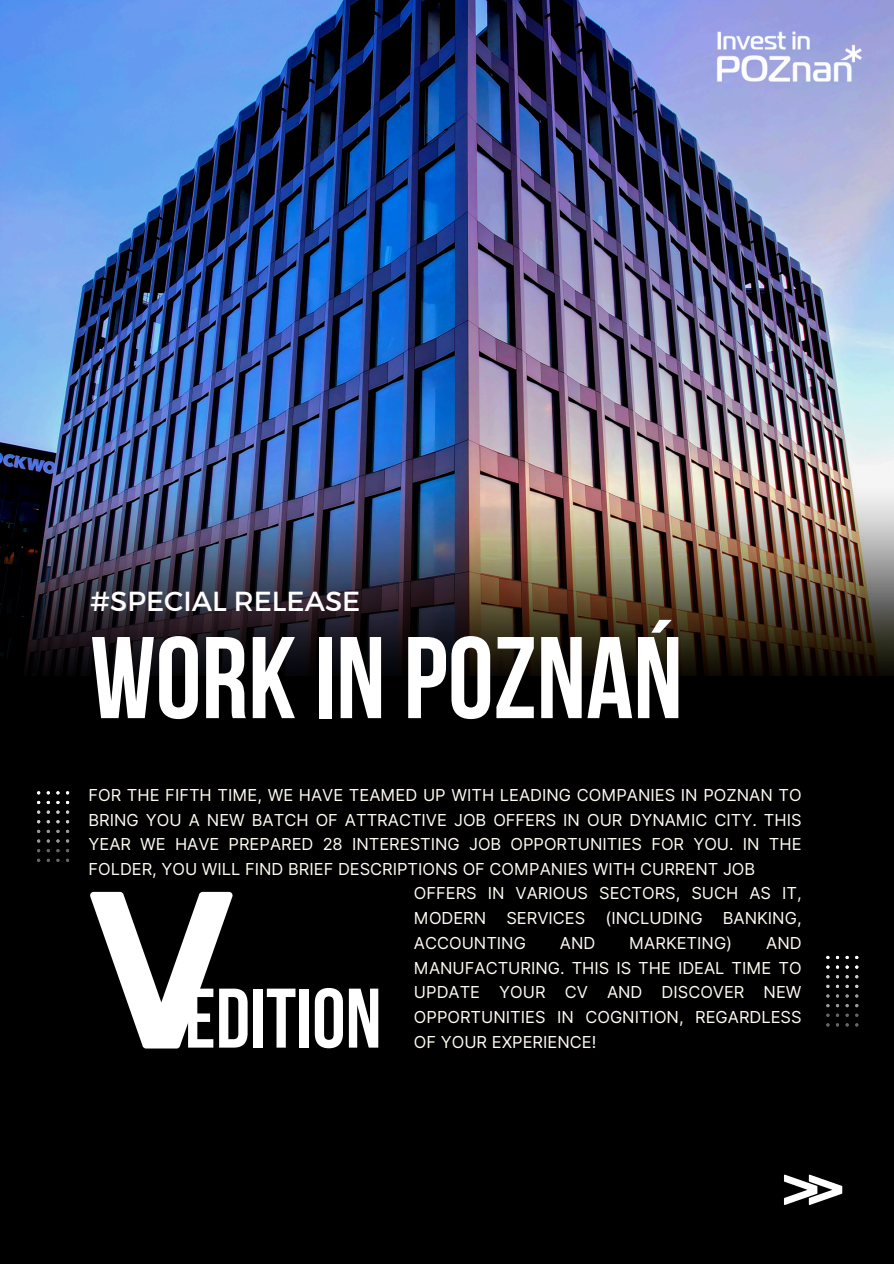
<style>
.page{position:relative;width:894px;height:1264px;background:#fff}
.page>*{position:absolute;margin:0;border:0;box-sizing:border-box;transform-origin:0 0}
.t1{font:700 115.8px "Bebas Neue";color:#fff}
.t2{font:700 84.3px "Bebas Neue";color:#fff}
.t3{font:27.6px "Montserrat";color:#fff}
.t4{font:16.5px/24.8px "Inter";color:#fffcf2;text-align:justify}
</style>
<div class="page">
<div style="left:0;top:0;width:893px;height:1263px;background:#000"></div>
<img style="left:0;top:0;width:893px;height:241px">
<img style="left:0;top:241px;width:893px;height:435px">
<img style="left:707px;top:18px;width:161px;height:75px">
<svg style="left:90px;top:891px;width:143px;height:157px"></svg>
<svg style="left:784px;top:1174px;width:58px;height:30px"></svg>
<p class="t3" style="left:90px;top:583px;width:271px">#SPECIAL RELEASE</p>
<p class="t1" style="left:90px;top:631px;width:594px">WORK IN POZNAŃ</p>
<p class="t4" style="left:88px;top:782px;width:714px">FOR THE FIFTH TIME, WE HAVE TEAMED UP WITH LEADING COMPANIES IN POZNAN TO BRING YOU A NEW BATCH OF ATTRACTIVE JOB OFFERS IN OUR DYNAMIC CITY. THIS YEAR WE HAVE PREPARED 28 INTERESTING JOB OPPORTUNITIES FOR YOU. IN THE FOLDER, YOU WILL FIND BRIEF DESCRIPTIONS OF COMPANIES WITH CURRENT JOB</p>
<h1 class="t2" style="left:185px;top:984px;width:198px">EDITION</h1>
<h3 class="t4" style="left:414px;top:881px;width:389px">OFFERS IN VARIOUS SECTORS, SUCH AS IT, MODERN SERVICES (INCLUDING BANKING, ACCOUNTING</h3>
<h3 class="t4" style="left:559px;top:930px;width:37px">AND</h3>
<h3 class="t4" style="left:629px;top:930px;width:104px">MARKETING)</h3>
<h3 class="t4" style="left:414px;top:930px;width:389px;text-indent:352px">AND MANUFACTURING. THIS IS THE IDEAL TIME TO UPDATE YOUR CV AND DISCOVER NEW OPPORTUNITIES IN COGNITION, REGARDLESS</h3>
<h3 class="t4" style="left:414px;top:1029px;width:184px">OF YOUR EXPERIENCE!</h3>
</div>
